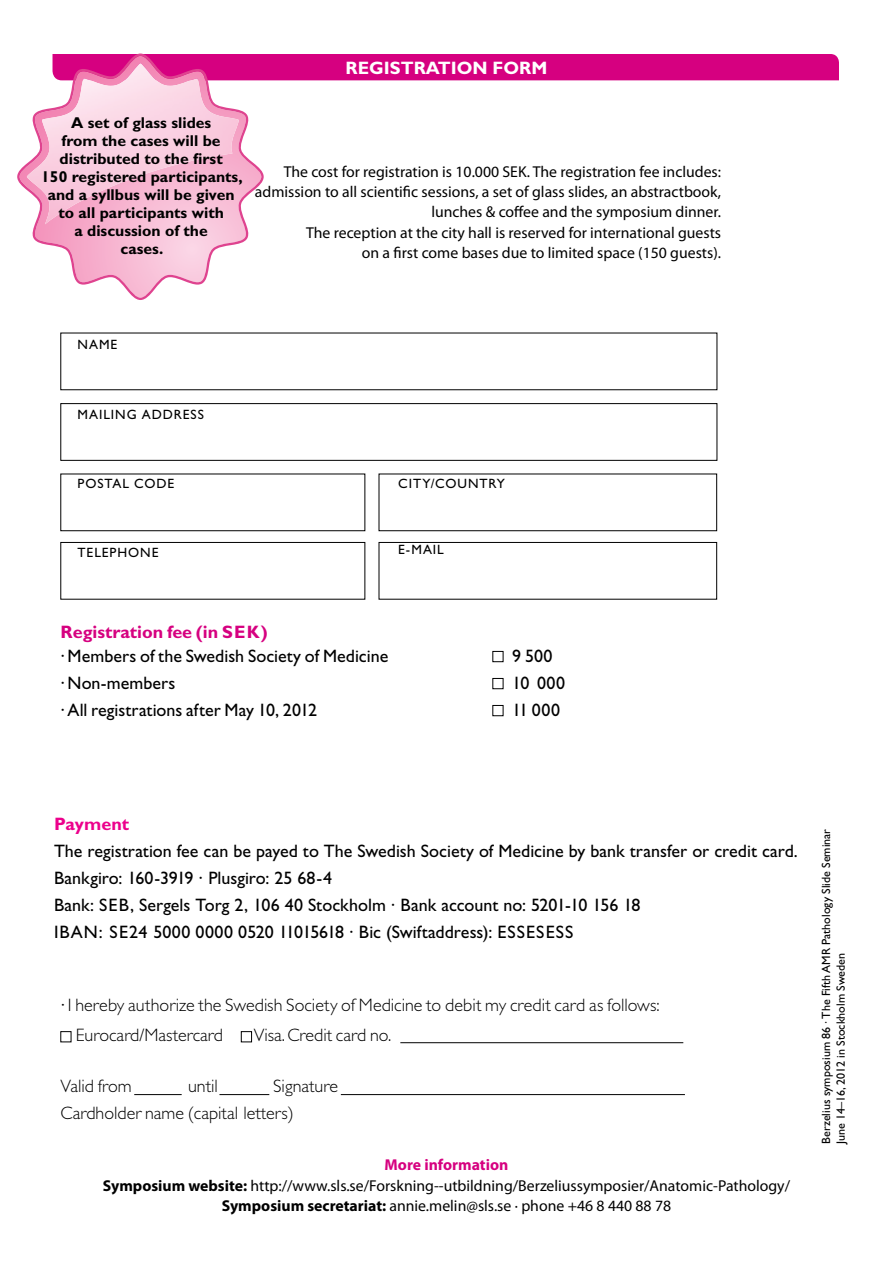
<style>
.page{position:relative;width:893px;height:1263px;background:#fff}
.page>*{position:absolute;margin:0;border:0;box-sizing:border-box;transform-origin:0 0}
.t1{font:18px/27px "Gill Sans Std";color:#000}
.t2{font:300 18px/30px "Gill Sans Std";color:#000}
.t3{font:700 18px "Gill Sans Std";color:#d60080}
.t4{font:700 18px "Gill Sans Std";color:#fff}
.t5{font:700 18px "Gill Sans Std";color:#ec008c}
.t6{font:15.75px/20.2px "Myriad Pro";color:#000;text-align:center}
.t7{font:700 15.75px/18px "Gill Sans Std";color:#000;text-align:center}
.t8{font:13.5px "Gill Sans Std";letter-spacing:.07em;color:#000}
.t9{font:12px/14.4px "Gill Sans Std";color:#000}
.s1{font-weight:700;color:#d60080}
.s2{font-weight:700}
</style>
<div class="page">
<div style="left:493px;top:651px;width:10px;height:11px;border:1px solid #000"></div>
<div style="left:493px;top:678px;width:10px;height:11px;border:1px solid #000"></div>
<div style="left:493px;top:705px;width:10px;height:11px;border:1px solid #000"></div>
<div style="left:61px;top:1031px;width:10px;height:11px;border:1px solid #000"></div>
<div style="left:241px;top:1031px;width:11px;height:11px;border:1px solid #000"></div>
<div style="left:61px;top:403px;width:656px;height:57px;border:1px solid #000"></div>
<div style="left:61px;top:542px;width:304px;height:57px;border:1px solid #000"></div>
<div style="left:61px;top:474px;width:304px;height:57px;border:1px solid #000"></div>
<div style="left:379px;top:474px;width:338px;height:57px;border:1px solid #000"></div>
<div style="left:379px;top:542px;width:338px;height:57px;border:1px solid #000"></div>
<hr style="left:400px;top:1042px;width:283px;height:1px;background:#000">
<hr style="left:134px;top:1094px;width:48px;height:1px;background:#000">
<hr style="left:219px;top:1094px;width:50px;height:1px;background:#000">
<hr style="left:341px;top:1094px;width:344px;height:1px;background:#000">
<div style="left:264px;top:54px;width:575px;height:26px;background:#d60080"></div>
<svg style="left:17px;top:54px;width:247px;height:246px"></svg>
<img style="left:27px;top:63px;width:212px;height:161px">
<p class="t4" style="left:346px;top:57px;width:203px">REGISTRATION FORM</p>
<p class="t7" style="left:41px;top:113px;width:203px">A set of glass slides<br>from the cases will be distributed to the first<br>150 registered participants, and a syllbus will be given to all participants with<br>a discussion of the<br>cases.</p>
<p class="t6" style="left:255px;top:161px;width:468px;text-align:right">The cost for registration is 10.000 SEK. The registration fee includes: admission to all scientific sessions, a set of glass slides, an abstractbook, lunches &amp; coffee and the symposium dinner.<br>The reception at the city hall is reserved for international guests<br>on a first come bases due to limited space (150 guests).</p>
<p class="t8" style="left:78px;top:337px;width:41px">NAME</p>
<p class="t8" style="left:78px;top:406px;width:128px">MAILING ADDRESS</p>
<p class="t8" style="left:78px;top:476px;width:98px">POSTAL CODE</p>
<p class="t8" style="left:398px;top:476px;width:108px">CITY/COUNTRY</p>
<p class="t8" style="left:78px;top:545px;width:82px">TELEPHONE</p>
<p class="t8" style="left:398px;top:542px;width:47px">E-MAIL</p>
<p class="t3" style="left:61px;top:621px;width:209px">Registration fee (in SEK)</p>
<p class="t1" style="left:61px;top:642px;width:329px">·Members of the Swedish Society of Medicine</p>
<p class="t1" style="left:512px;top:642px;width:42px">9 500</p>
<p class="t1" style="left:61px;top:669px;width:116px">·Non-members</p>
<p class="t1" style="left:512px;top:669px;width:54px">10 000</p>
<p class="t1" style="left:61px;top:696px;width:258px">·All registrations after May 10, 2012</p>
<p class="t1" style="left:512px;top:696px;width:49px">11 000</p>
<p class="t5" style="left:54px;top:813px;width:77px">Payment</p>
<p class="t1" style="left:54px;top:837px;width:745px">The registration fee can be payed to The Swedish Society of Medicine by bank transfer or credit card.<br>Bankgiro: 160-3919 · Plusgiro: 25 68-4<br>Bank: SEB, Sergels Torg 2, 106 40 Stockholm · Bank account no: 5201-10 156 18<br>IBAN: SE24 5000 0000 0520 11015618 · Bic (Swiftaddress): ESSESESS</p>
<p class="t2" style="left:76px;top:990px;width:585px;text-indent:-15px">·I hereby authorize the Swedish Society of Medicine to debit my credit card as follows:<br>Eurocard/Mastercard</p>
<p class="t2" style="left:254px;top:1020px;width:139px">Visa. Credit card no.</p>
<p class="t2" style="left:61px;top:1071px;width:73px">Valid from</p>
<p class="t2" style="left:188px;top:1071px;width:31px">until</p>
<p class="t2" style="left:61px;top:1072px;width:279px;line-height:27px;text-indent:213px">Signature<br>Cardholder name (capital letters)</p>
<p class="t6" style="left:103px;top:1155px;width:689px"><span class="s1">More information<br></span><span class="s2">Symposium website:</span> http://www.sls.se/Forskning--utbildning/Berzeliussymposier/Anatomic-Pathology/<br><span class="s2">Symposium secretariat:</span> annie.melin@sls.se · phone +46 8 440 88 78</p>
<p class="t9" style="left:819px;top:1144px;width:316px;rotate:-90deg">Berzelius symposium 86 · The Fifth AMR Pathology Slide Seminar<br>June 14–16, 2012 in Stockholm Sweden</p>
</div>
